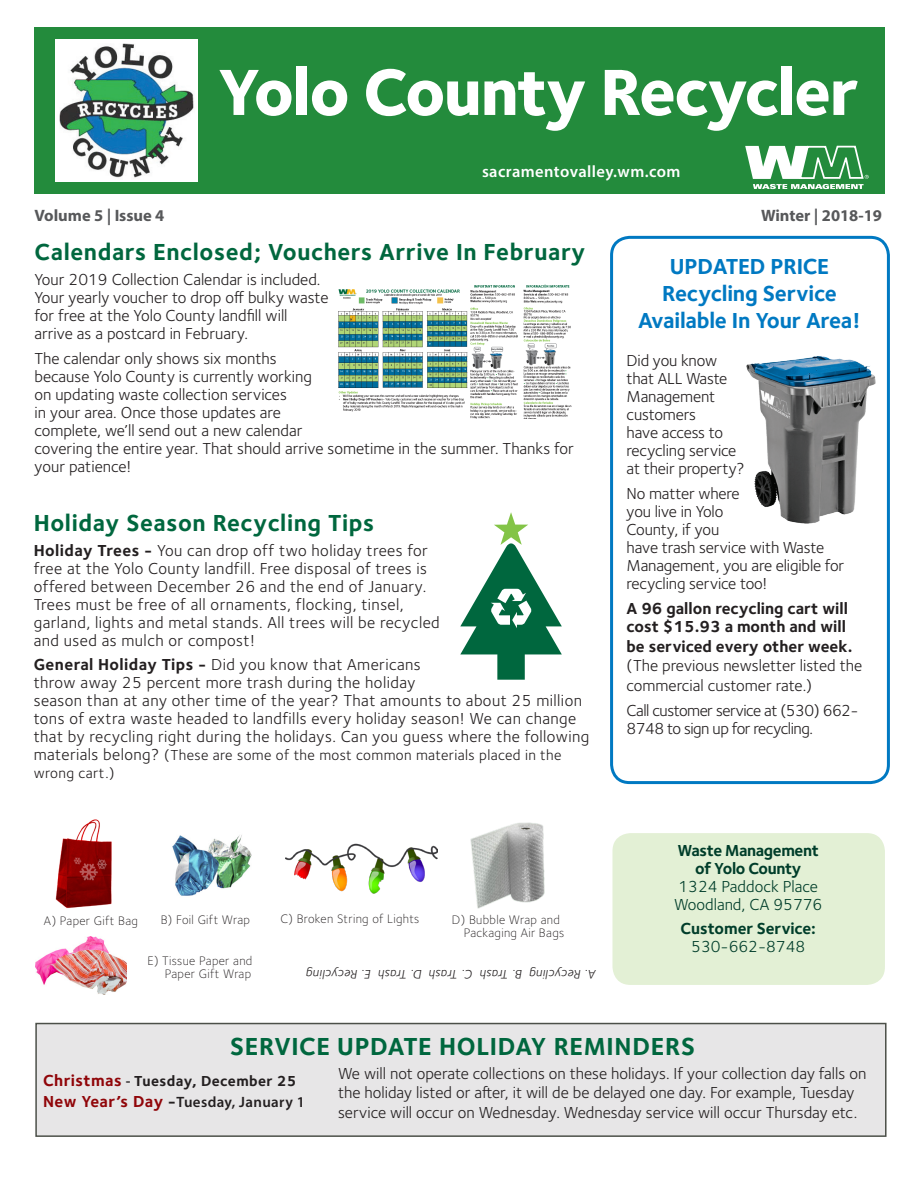
<style>
.page{position:relative;width:918px;height:1188px;background:#fff}
.page>*{position:absolute;margin:0;border:0;box-sizing:border-box;transform-origin:0 0}
.t1{font:800 67.5px "Foundry Sterling";letter-spacing:-.025em;color:#fff}
.t2{font:700 25.5px "Foundry Sterling";letter-spacing:.025em;color:#00673e}
.t3{font:700 24px "Foundry Sterling";letter-spacing:.025em;color:#00673e}
.Body_Copy{font:700 22.5px/27px "Foundry Sterling";letter-spacing:-.01em;color:#0079c2;text-align:center}
.Body_Copy-2{font:16.5px/18px "Foundry Sterling";color:#231f20}
.Body_Copy-3{font:16.5px/18px "Foundry Sterling";letter-spacing:.025em;color:#231f20}
.Text{font:16.5px/18px "Foundry Sterling";color:#003d2a;text-align:center}
.Body_Copy-4{font:16.5px/18px "Foundry Sterling";letter-spacing:-.03em;color:#231f20}
.t4{font:700 16.5px/18px "Foundry Sterling";color:#231f20}
.Text-2{font:700 16.5px/18px "Foundry Sterling";letter-spacing:-.005em;color:#003d2a;text-align:center}
.t5{font:700 16.5px "Myriad Pro";color:#57585a}
.t6{font:600 16.5px "Myriad Pro";letter-spacing:.025em;color:#fff}
.t7{font:15px/18px "Foundry Sterling";letter-spacing:.025em;color:#231f20}
.t8{font:600 15px "Myriad Pro";letter-spacing:.025em;color:#231f20}
.t9{font:700 15px "Foundry Sterling";letter-spacing:.025em;color:#231f20}
.t10{font:300 12.75px/13.5px "Foundry Sterling";letter-spacing:.025em;color:#231f20;text-align:right}
.t11{font:italic 12.75px "Foundry Sterling";letter-spacing:.025em;color:#231f20}
.s1{font-weight:700}
.s2{font-size:16.5px}
.s3{font-weight:400}
.s4{font-size:16.5px;color:#900509}
.s5{font-family:"Myriad Pro";font-weight:600}
.s6{font-family:"Foundry Sterling";font-weight:700;font-size:16.5px;color:#900509}
.s7{font-family:"Foundry Sterling";font-weight:700;font-size:16.5px}
</style>
<div class="page">
<div style="left:34px;top:27px;width:851px;height:166px;background:#238b3c"></div>
<div style="left:612px;top:833px;width:273px;height:152px;background:#e3f0d5;border-radius:18px"></div>
<svg style="left:745px;top:146px;width:124px;height:43px"></svg>
<img style="left:55px;top:40px;width:143px;height:141px">
<div style="left:610px;top:236px;width:280px;height:548px;border:3px solid #0079c2;border-radius:18px"></div>
<img style="left:746px;top:356px;width:130px;height:168px">
<img style="left:338px;top:284px;width:234px;height:134px">
<svg style="left:460px;top:512px;width:102px;height:168px"></svg>
<img style="left:55px;top:819px;width:57px;height:90px">
<img style="left:172px;top:835px;width:80px;height:61px">
<img style="left:286px;top:843px;width:151px;height:51px">
<img style="left:35px;top:937px;width:91px;height:57px">
<img style="left:470px;top:822px;width:74px;height:86px">
<div style="left:35px;top:1023px;width:852px;height:114px;background:#e7e6e7;border:2px solid #4c5049"></div>
<p class="t1" style="left:218px;top:50px;width:642px">Yolo County Recycler</p>
<p class="t6" style="left:482px;top:161px;width:200px">sacramentovalley.wm.com</p>
<p class="t5" style="left:34px;top:205px;width:132px">Volume 5 | Issue 4</p>
<p class="t5" style="left:761px;top:205px;width:122px">Winter | 2018-19</p>
<p class="Body_Copy" style="left:638px;top:254px;width:224px">UPDATED PRICE<br>Recycling Service<br>Available In Your Area!</p>
<p class="Body_Copy-2" style="left:627px;top:352px;width:120px">Did you know that ALL Waste<br>Management customers<br>have access to recycling service at their property?</p>
<p class="Body_Copy-2" style="left:627px;top:485px;width:219px">No matter where<br>you live in Yolo<br>County, if you<br>have trash service with Waste<br>Management, you are eligible for recycling service too!</p>
<p class="t4" style="left:627px;top:600px;width:223px">A 96 gallon recycling cart will cost $15.93 a month and will</p>
<p class="Body_Copy-2" style="left:627px;top:636px;width:237px;line-height:19.8px"><span class="s1">be serviced every other week. </span>(The previous newsletter listed the commercial customer rate.)</p>
<p class="Body_Copy-4" style="left:627px;top:701px;width:234px">Call customer service at (530) 662-<br>8748 to sign up for recycling.</p>
<p class="t3" style="left:34px;top:238px;width:553px">Calendars Enclosed; Vouchers Arrive In February</p>
<p class="Body_Copy-2" style="left:34px;top:271px;width:296px">Your 2019 Collection Calendar is included.<br>Your yearly voucher to drop off bulky waste for free at the Yolo County landfill will arrive as a postcard in February.</p>
<p class="Body_Copy-2" style="left:34px;top:350px;width:541px">The calendar only shows six months<br>because Yolo County is currently working<br>on updating waste collection services<br>in your area. Once those updates are<br>complete, we’ll send out a new calendar<br>covering the entire year. That should arrive sometime in the summer. Thanks for your patience!</p>
<p class="t3" style="left:34px;top:508px;width:342px">Holiday Season Recycling Tips</p>
<p class="Body_Copy-3" style="left:34px;top:541px;width:408px"><span class="s1">Holiday Trees -</span> You can drop off two holiday trees for free at the Yolo County landfill. Free disposal of trees is offered between December 26 and the end of January.<br>Trees must be free of all ornaments, flocking, tinsel, garland, lights and metal stands. All trees will be recycled and used as mulch or compost!</p>
<p class="Body_Copy-3" style="left:34px;top:656px;width:557px"><span class="s1">General Holiday Tips -</span> Did you know that Americans<br>throw away 25 percent more trash during the holiday<br>season than at any other time of the year? That amounts to about 25 million tons of extra waste headed to landfills every holiday season! We can change that by recycling right during the holidays. Can you guess where the following</p>
<p class="t7" style="left:34px;top:746px;width:529px"><span class="s2">materials belong?</span> (These are some of the most common materials placed in the wrong cart.)</p>
<p class="t10" style="left:44px;top:914px;width:96px">A) Paper Gift Bag</p>
<p class="t10" style="left:161px;top:913px;width:91px">B) Foil Gift Wrap</p>
<p class="t10" style="left:281px;top:912px;width:140px">C) Broken String of Lights</p>
<p class="t10" style="left:147px;top:953px;width:106px">E) Tissue Paper and<br>Paper Gift Wrap</p>
<p class="t10" style="left:464px;top:913px;width:102px;text-align:left;text-indent:-12px">D) Bubble Wrap and<br>Packaging Air Bags</p>
<p class="t11" style="left:596px;top:982px;width:291px;rotate:-180deg">A. Recycling B. Trash C. Trash D. Trash E. Recycling</p>
<p class="Text" style="left:674px;top:841px;width:150px"><span class="s1">Waste Management of Yolo County<br></span>1324 Paddock Place<br>Woodland, CA 95776</p>
<p class="Text-2" style="left:681px;top:921px;width:137px">Customer Service:<br><span class="s3">530-662-8748</span></p>
<p class="t2" style="left:230px;top:1032px;width:467px">SERVICE UPDATE HOLIDAY REMINDERS</p>
<p class="t9" style="left:43px;top:1072px;width:255px"><span class="s4">Christmas</span> <span class="s5">-</span> Tuesday, December 25</p>
<p class="t8" style="left:43px;top:1093px;width:263px"><span class="s6">New Year’s Day</span> <span class="s7">-</span>Tuesday, January 1</p>
<p class="Body_Copy-2" style="left:338px;top:1063px;width:530px;line-height:19.8px">We will not operate collections on these holidays. If your collection day falls on the holiday listed or after, it will de be delayed one day. For example, Tuesday service will occur on Wednesday. Wednesday service will occur Thursday etc.</p>
</div>
